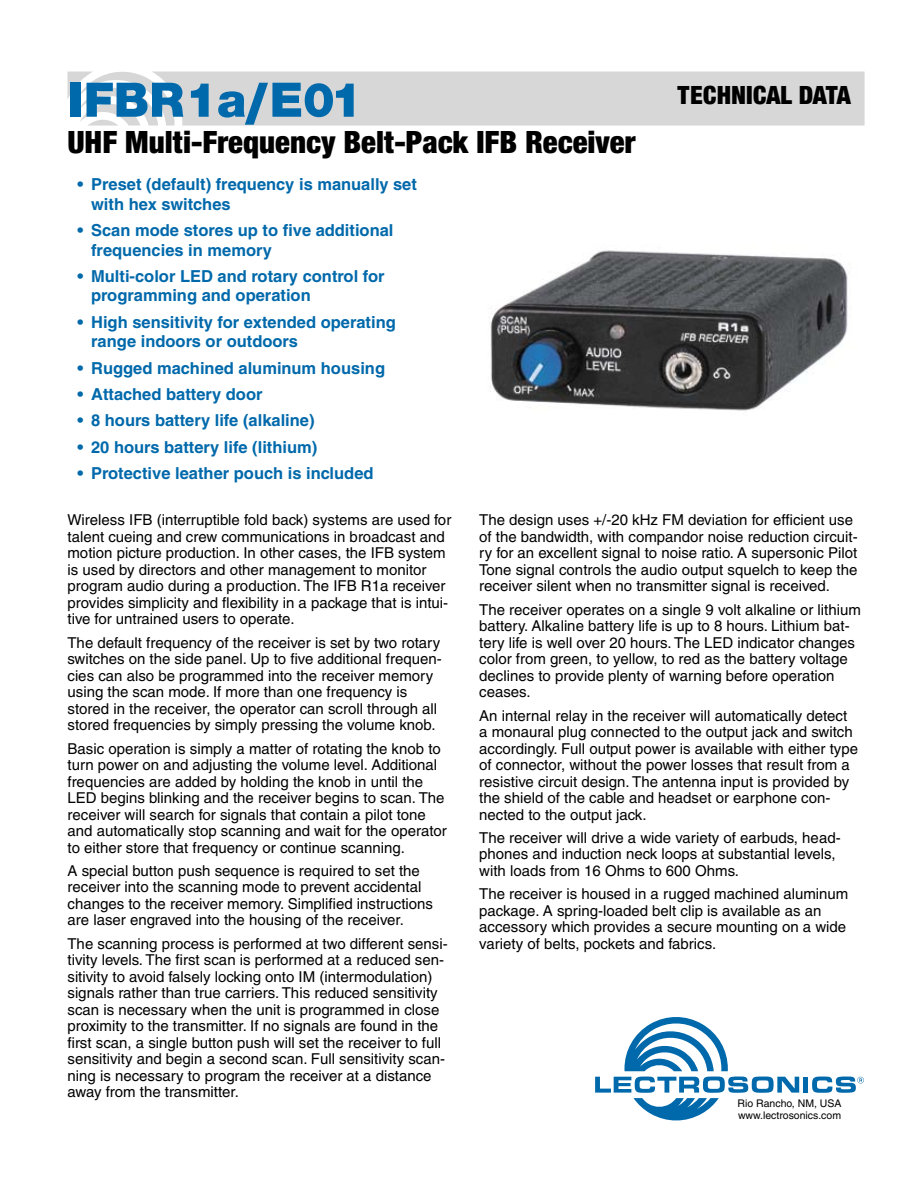
<style>
.page{position:relative;width:918px;height:1188px;background:#fff}
.page>*{position:absolute;margin:0;border:0;box-sizing:border-box;transform-origin:0 0}
.t1{font:900 51px "Sans";color:#0069ab}
.t2{font:900 condensed 33px "Sans";color:#000}
.t3{font:900 condensed 27px "Sans";color:#000}
.t4{font:700 16.5px/19.5px "Helvetica";color:#0069ab}
.t5{font:15px/16.5px "Helvetica";color:#000}
.t6{font:10.5px/12.1px "Helvetica";color:#000}
</style>
<div class="page">
<svg style="left:68px;top:72px;width:797px;height:54px"></svg>
<svg style="left:595px;top:1017px;width:204px;height:103px"></svg>
<div style="left:803px;top:1077px;width:5px;height:16px;background:#0069ab"></div>
<svg style="left:812px;top:1077px;width:52px;height:16px"></svg>
<img style="left:490px;top:250px;width:358px;height:161px">
<h1 class="t1" style="left:68px;top:69px;width:296px">IFBR1a/E01</h1>
<h2 class="t2" style="left:68px;top:122px;width:570px">UHF Multi-Frequency Belt-Pack IFB Receiver</h2>
<h3 class="t3" style="left:677px;top:79px;width:176px">TECHNICAL DATA</h3>
<p class="t4" style="left:91px;top:175px;width:327px;text-indent:-13px">• Preset (default) frequency is manually set with hex switches</p>
<p class="t4" style="left:91px;top:220px;width:304px;text-indent:-13px">• Scan mode stores up to five additional frequencies in memory</p>
<p class="t4" style="left:91px;top:266px;width:295px;text-indent:-13px">• Multi-color LED and rotary control for programming and operation</p>
<p class="t4" style="left:91px;top:312px;width:306px;text-indent:-13px">• High sensitivity for extended operating range indoors or outdoors</p>
<p class="t4" style="left:78px;top:358px;width:309px">• Rugged machined aluminum housing</p>
<p class="t4" style="left:78px;top:384px;width:186px">• Attached battery door</p>
<p class="t4" style="left:78px;top:410px;width:238px">• 8 hours battery life (alkaline)</p>
<p class="t4" style="left:78px;top:437px;width:241px">• 20 hours battery life (lithium)</p>
<p class="t4" style="left:78px;top:463px;width:298px">• Protective leather pouch is included</p>
<p class="t5" style="left:68px;top:512px;width:385px">Wireless IFB (interruptible fold back) systems are used for talent cueing and crew communications in broadcast and motion picture production. In other cases, the IFB system is used by directors and other management to monitor program audio during a production. The IFB R1a receiver provides simplicity and flexibility in a package that is intui&shy;tive for untrained users to operate.</p>
<p class="t5" style="left:68px;top:634px;width:376px">The default frequency of the receiver is set by two rotary switches on the side panel. Up to five additional frequen&shy;cies can also be programmed into the receiver memory using the scan mode. If more than one frequency is stored in the receiver, the operator can scroll through all stored frequencies by simply pressing the volume knob.</p>
<p class="t5" style="left:68px;top:740px;width:381px">Basic operation is simply a matter of rotating the knob to turn power on and adjusting the volume level. Additional frequencies are added by holding the knob in until the LED begins blinking and the receiver begins to scan. The receiver will search for signals that contain a pilot tone and automatically stop scanning and wait for the operator to either store that frequency or continue scanning.</p>
<p class="t5" style="left:68px;top:862px;width:367px">A special button push sequence is required to set the receiver into the scanning mode to prevent accidental changes to the receiver memory. Simplified instructions are laser engraved into the housing of the receiver.</p>
<p class="t5" style="left:68px;top:935px;width:382px">The scanning process is performed at two different sensi&shy;tivity levels. The first scan is performed at a reduced sen&shy;sitivity to avoid falsely locking onto IM (intermodulation) signals rather than true carriers. This reduced sensitivity scan is necessary when the unit is programmed in close proximity to the transmitter. If no signals are found in the first scan, a single button push will set the receiver to full sensitivity and begin a second scan. Full sensitivity scan&shy;ning is necessary to program the receiver at a distance away from the transmitter.</p>
<p class="t5" style="left:479px;top:512px;width:380px">The design uses +/-20 kHz FM deviation for efficient use of the bandwidth, with compandor noise reduction circuit&shy;ry for an excellent signal to noise ratio. A supersonic Pilot Tone signal controls the audio output squelch to keep the receiver silent when no transmitter signal is received.</p>
<p class="t5" style="left:479px;top:601px;width:383px">The receiver operates on a single 9 volt alkaline or lithium battery. Alkaline battery life is up to 8 hours. Lithium bat&shy;tery life is well over 20 hours. The LED indicator changes color from green, to yellow, to red as the battery voltage declines to provide plenty of warning before operation ceases.</p>
<p class="t5" style="left:479px;top:707px;width:380px">An internal relay in the receiver will automatically detect a monaural plug connected to the output jack and switch accordingly. Full output power is available with either type of connector, without the power losses that result from a resistive circuit design. The antenna input is provided by the shield of the cable and headset or earphone con&shy;nected to the output jack.</p>
<p class="t5" style="left:479px;top:829px;width:363px">The receiver will drive a wide variety of earbuds, head&shy;phones and induction neck loops at substantial levels, with loads from 16 Ohms to 600 Ohms.</p>
<p class="t5" style="left:479px;top:886px;width:371px">The receiver is housed in a rugged machined aluminum package. A spring-loaded belt clip is available as an accessory which provides a secure mounting on a wide variety of belts, pockets and fabrics.</p>
<p class="t6" style="left:738px;top:1097px;width:106px">Rio Rancho, NM, USA www.lectrosonics.com</p>
</div>
